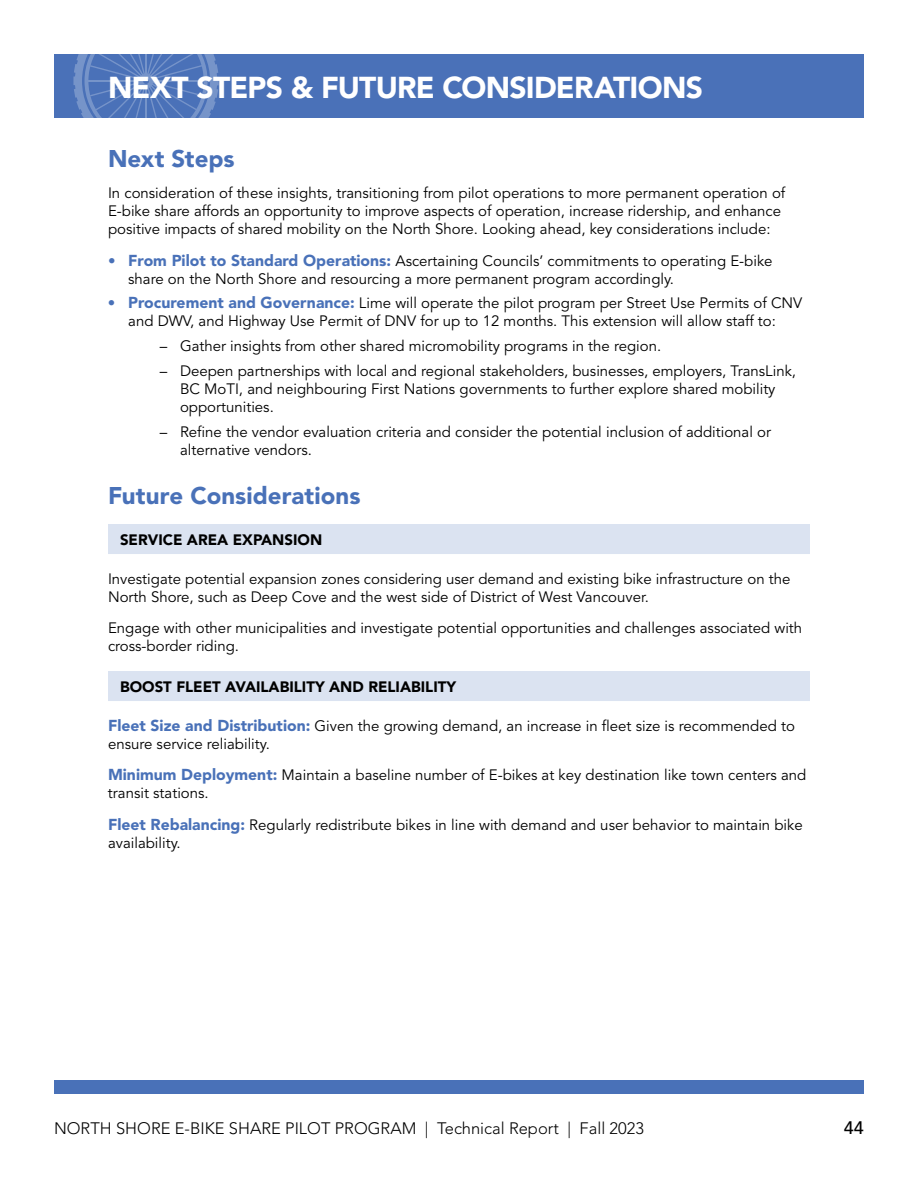
<style>
.page{position:relative;width:918px;height:1188px;background:#fff}
.page>*{position:absolute;margin:0;border:0;box-sizing:border-box;transform-origin:0 0}
.t1{font:900 30px "Avenir LT Std";letter-spacing:-.025em;color:#fff}
.t2{font:900 24px "Avenir LT Std";color:#4971b8}
.t3{font:500 18px "Avenir LT Std";color:#000}
.t4{font:300 16.5px "Avenir LT Std";color:#000}
.t5{font:15px/18px "Avenir LT Std";color:#000}
.t6{font:900 15px "Avenir LT Std";color:#000}
.s1{font-weight:900;color:#4971b8}
.s2{font-weight:900;font-size:15.75px;color:#4971b8}
</style>
<div class="page">
<div style="left:54px;top:1080px;width:810px;height:14px;background:#4971b8"></div>
<div style="left:108px;top:524px;width:702px;height:30px;background:#dbe3f1"></div>
<div style="left:108px;top:671px;width:702px;height:30px;background:#dbe3f1"></div>
<div style="left:54px;top:54px;width:810px;height:64px;background:#4a71b8"></div>
<svg style="left:73px;top:54px;width:146px;height:64px"></svg>
<h1 class="t1" style="left:108px;top:69px;width:596px">NEXT STEPS &amp; FUTURE CONSIDERATIONS</h1>
<h2 class="t2" style="left:108px;top:144px;width:128px">Next Steps</h2>
<p class="t5" style="left:108px;top:184px;width:679px">In consideration of these insights, transitioning from pilot operations to more permanent operation of<br>E-bike share affords an opportunity to improve aspects of operation, increase ridership, and enhance positive impacts of shared mobility on the North Shore. Looking ahead, key considerations include:</p>
<p class="t5" style="left:128px;top:252px;width:646px;text-indent:-20px"><span class="s1">•</span> <span class="s2">From Pilot to Standard Operations:</span> Ascertaining Councils’ commitments to operating E-bike share on the North Shore and resourcing a more permanent program accordingly.</p>
<p class="t5" style="left:108px;top:295px;width:696px;text-align:center"><span class="s1">•</span> <span class="s2">Procurement and Governance:</span> Lime will operate the pilot program per Street Use Permits of CNV and DWV, and Highway Use Permit of DNV for up to 12 months. This extension will allow staff to:</p>
<p class="t5" style="left:160px;top:337px;width:503px">– Gather insights from other shared micromobility programs in the region.</p>
<p class="t5" style="left:180px;top:362px;width:618px;text-indent:-20px">– Deepen partnerships with local and regional stakeholders, businesses, employers, TransLink,<br>BC MoTI, and neighbouring First Nations governments to further explore shared mobility opportunities.</p>
<p class="t5" style="left:180px;top:423px;width:593px;text-indent:-20px">– Refine the vendor evaluation criteria and consider the potential inclusion of additional or alternative vendors.</p>
<h2 class="t2" style="left:108px;top:481px;width:254px">Future Considerations</h2>
<p class="t6" style="left:120px;top:531px;width:204px">SERVICE AREA EXPANSION</p>
<p class="t5" style="left:108px;top:570px;width:684px">Investigate potential expansion zones considering user demand and existing bike infrastructure on the<br>North Shore, such as Deep Cove and the west side of District of West Vancouver.</p>
<p class="t5" style="left:108px;top:619px;width:696px">Engage with other municipalities and investigate potential opportunities and challenges associated with cross-border riding.</p>
<p class="t6" style="left:120px;top:678px;width:338px">BOOST FLEET AVAILABILITY AND RELIABILITY</p>
<p class="t5" style="left:108px;top:717px;width:688px"><span class="s2">Fleet Size and Distribution:</span> Given the growing demand, an increase in fleet size is recommended to ensure service reliability.</p>
<p class="t5" style="left:108px;top:766px;width:700px"><span class="s2">Minimum Deployment:</span> Maintain a baseline number of E-bikes at key destination like town centers and transit stations.</p>
<p class="t5" style="left:108px;top:816px;width:696px"><span class="s2">Fleet Rebalancing:</span> Regularly redistribute bikes in line with demand and user behavior to maintain bike availability.</p>
<p class="t4" style="left:54px;top:1119px;width:591px">NORTH SHORE E-BIKE SHARE PILOT PROGRAM | Technical Report | Fall 2023</p>
<p class="t3" style="left:844px;top:1117px;width:22px">44</p>
</div>
